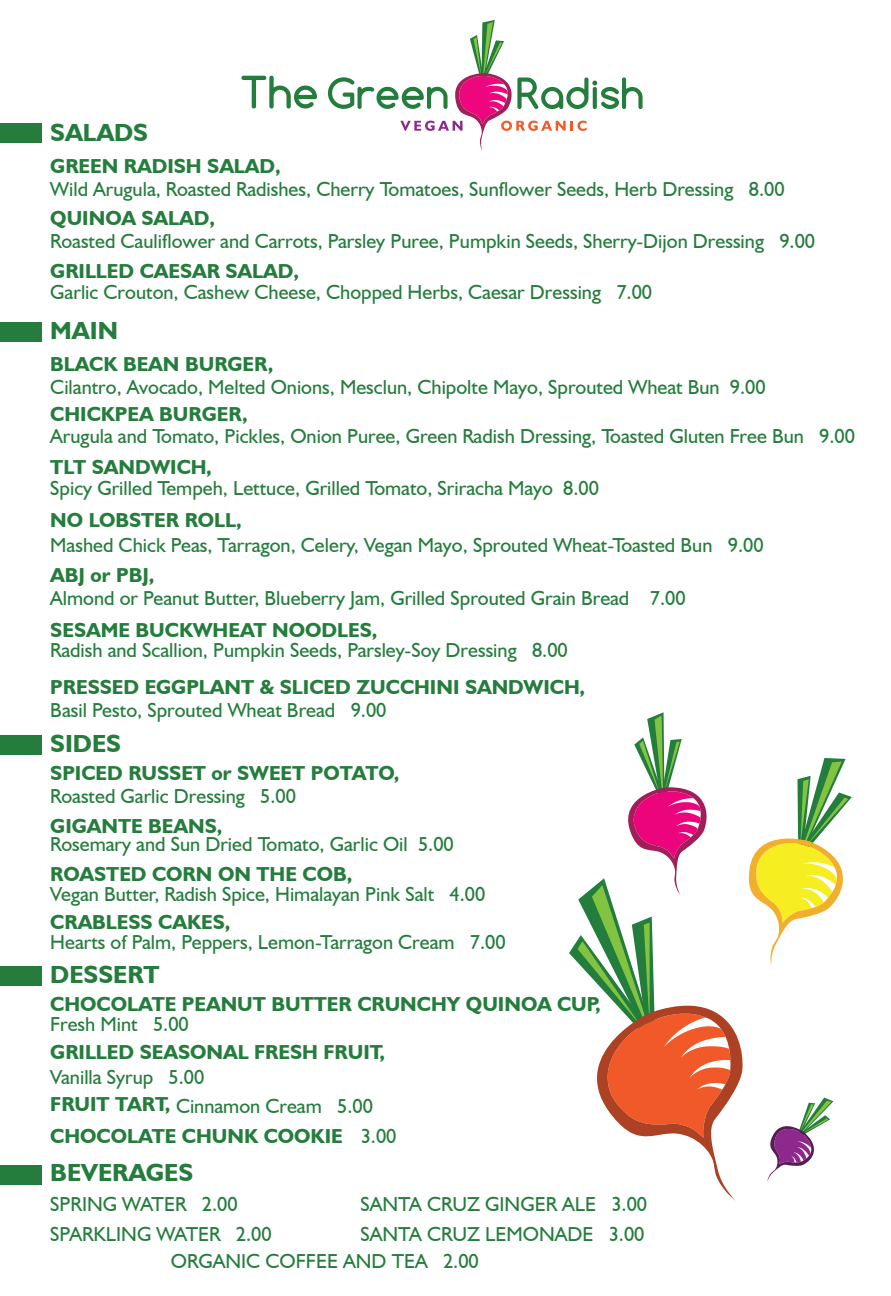
<style>
.page{position:relative;width:891px;height:1296px;background:#fff}
.page>*{position:absolute;margin:0;border:0;box-sizing:border-box;transform-origin:0 0}
.t1{font:700 24.75px "Humanist 521 BT";color:#257d3d}
.t2{font:20.25px/29.9px "Humanist 521 BT";color:#257d3d}
.t3{font:700 20.25px "Humanist 521 BT";color:#257d3d}
.s1{font-weight:700}
</style>
<div class="page">
<svg style="left:241px;top:76px;width:76px;height:33px"></svg>
<svg style="left:328px;top:20px;width:315px;height:131px"></svg>
<div style="left:0;top:124px;width:42px;height:19px;background:#257d3d"></div>
<div style="left:0;top:322px;width:42px;height:19px;background:#257d3d"></div>
<div style="left:0;top:735px;width:42px;height:19px;background:#257d3d"></div>
<div style="left:0;top:966px;width:42px;height:19px;background:#257d3d"></div>
<div style="left:0;top:1165px;width:42px;height:20px;background:#257d3d"></div>
<svg style="left:569px;top:712px;width:283px;height:489px"></svg>
<p class="t1" style="left:50px;top:117px;width:99px">SALADS</p>
<p class="t3" style="left:50px;top:153px;width:232px">GREEN RADISH SALAD,</p>
<p class="t2" style="left:50px;top:173px;width:736px">Wild Arugula, Roasted Radishes, Cherry Tomatoes, Sunflower Seeds, Herb Dressing 8.00</p>
<p class="t3" style="left:50px;top:206px;width:166px">QUINOA SALAD,</p>
<p class="t2" style="left:50px;top:226px;width:766px">Roasted Cauliflower and Carrots, Parsley Puree, Pumpkin Seeds, Sherry-Dijon Dressing 9.00</p>
<p class="t3" style="left:50px;top:259px;width:250px">GRILLED CAESAR SALAD,</p>
<p class="t2" style="left:50px;top:276px;width:603px">Garlic Crouton, Cashew Cheese, Chopped Herbs, Caesar Dressing 7.00</p>
<p class="t1" style="left:50px;top:315px;width:69px">MAIN</p>
<p class="t3" style="left:50px;top:352px;width:224px">BLACK BEAN BURGER,</p>
<p class="t2" style="left:50px;top:372px;width:717px">Cilantro, Avocado, Melted Onions, Mesclun, Chipolte Mayo, Sprouted Wheat Bun 9.00</p>
<p class="t3" style="left:50px;top:402px;width:199px">CHICKPEA BURGER,</p>
<p class="t2" style="left:50px;top:421px;width:806px">Arugula and Tomato, Pickles, Onion Puree, Green Radish Dressing, Toasted Gluten Free Bun 9.00</p>
<p class="t3" style="left:50px;top:455px;width:163px">TLT SANDWICH,</p>
<p class="t2" style="left:50px;top:472px;width:550px">Spicy Grilled Tempeh, Lettuce, Grilled Tomato, Sriracha Mayo 8.00</p>
<p class="t3" style="left:50px;top:507px;width:193px">NO LOBSTER ROLL,</p>
<p class="t2" style="left:50px;top:530px;width:715px">Mashed Chick Peas, Tarragon, Celery, Vegan Mayo, Sprouted Wheat-Toasted Bun 9.00</p>
<p class="t3" style="left:50px;top:562px;width:106px">ABJ or PBJ,</p>
<p class="t2" style="left:50px;top:582px;width:637px">Almond or Peanut Butter, Blueberry Jam, Grilled Sprouted Grain Bread 7.00</p>
<p class="t3" style="left:50px;top:617px;width:329px">SESAME BUCKWHEAT NOODLES,</p>
<p class="t2" style="left:50px;top:635px;width:519px">Radish and Scallion, Pumpkin Seeds, Parsley-Soy Dressing 8.00</p>
<p class="t3" style="left:50px;top:674px;width:536px">PRESSED EGGPLANT &amp; SLICED ZUCCHINI SANDWICH,</p>
<p class="t2" style="left:50px;top:694px;width:338px">Basil Pesto, Sprouted Wheat Bread 9.00</p>
<p class="t1" style="left:50px;top:728px;width:72px">SIDES</p>
<p class="t3" style="left:50px;top:760px;width:351px">SPICED RUSSET or SWEET POTATO,</p>
<p class="t2" style="left:50px;top:780px;width:247px">Roasted Garlic Dressing 5.00</p>
<p class="t3" style="left:50px;top:813px;width:174px">GIGANTE BEANS,</p>
<p class="t2" style="left:50px;top:829px;width:405px">Rosemary and Sun Dried Tomato, Garlic Oil 5.00</p>
<p class="t3" style="left:50px;top:861px;width:303px">ROASTED CORN ON THE COB,</p>
<p class="t2" style="left:50px;top:879px;width:437px">Vegan Butter, Radish Spice, Himalayan Pink Salt 4.00</p>
<p class="t3" style="left:50px;top:909px;width:182px">CRABLESS CAKES,</p>
<p class="t2" style="left:50px;top:927px;width:457px">Hearts of Palm, Peppers, Lemon-Tarragon Cream 7.00</p>
<p class="t1" style="left:50px;top:959px;width:111px">DESSERT</p>
<p class="t3" style="left:50px;top:991px;width:552px">CHOCOLATE PEANUT BUTTER CRUNCHY QUINOA CUP,</p>
<p class="t2" style="left:50px;top:1009px;width:140px">Fresh Mint 5.00</p>
<p class="t3" style="left:50px;top:1039px;width:336px">GRILLED SEASONAL FRESH FRUIT,</p>
<p class="t2" style="left:50px;top:1061px;width:348px">Vanilla Syrup 5.00<br><span class="s1">FRUIT TART,</span> Cinnamon Cream 5.00<br><span class="s1">CHOCOLATE CHUNK COOKIE</span> 3.00</p>
<p class="t1" style="left:50px;top:1158px;width:144px">BEVERAGES</p>
<p class="t2" style="left:50px;top:1189px;width:223px">SPRING WATER 2.00<br>SPARKLING WATER 2.00</p>
<p class="t2" style="left:171px;top:1246px;width:309px">ORGANIC COFFEE AND TEA 2.00</p>
<p class="t2" style="left:361px;top:1189px;width:288px">SANTA CRUZ GINGER ALE 3.00<br>SANTA CRUZ LEMONADE 3.00</p>
</div>
